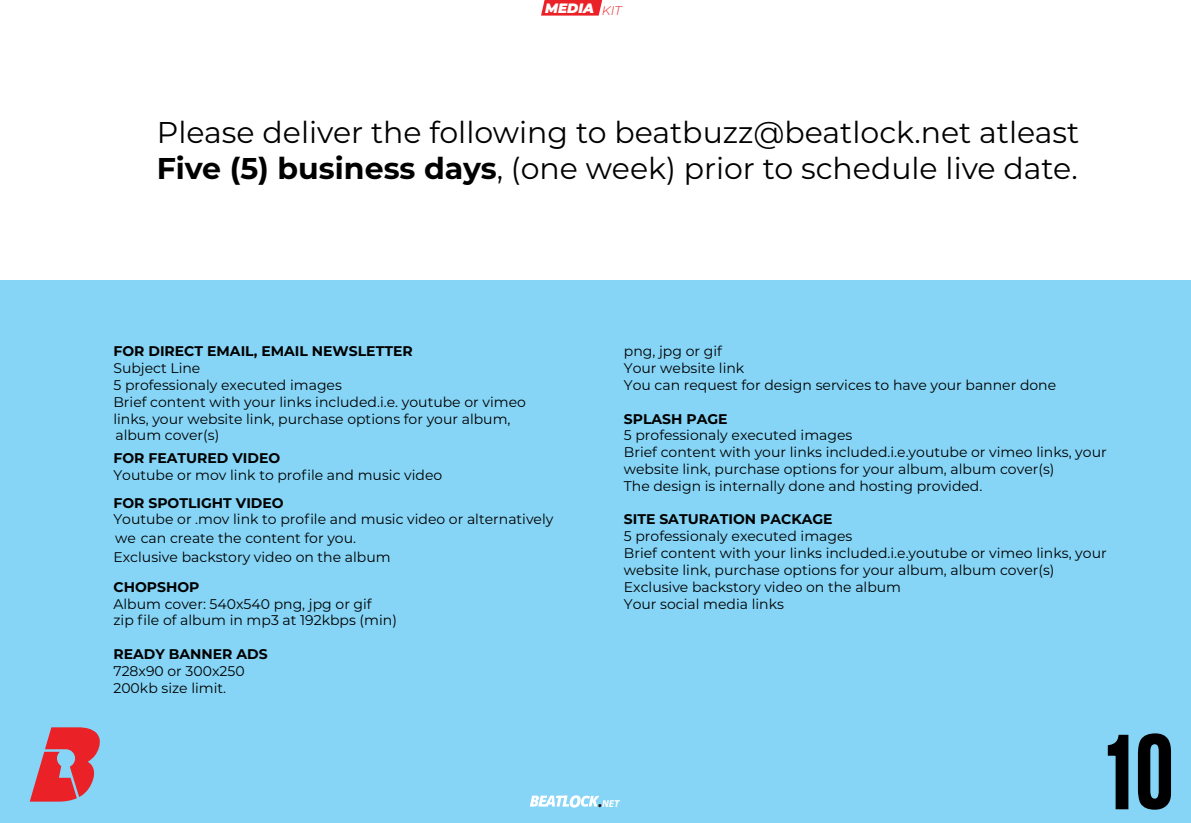
<style>
.page{position:relative;width:1191px;height:823px;background:#fff}
.page>*{position:absolute;margin:0;border:0;box-sizing:border-box;transform-origin:0 0}
.t1{font:500 100px "A750 Sans Cd";color:#000}
.t2{font:30px/36px "Montserrat";color:#000}
.t3{font:14px/16.8px "Montserrat";color:#000}
.t4{font:700 14px "Montserrat";color:#000}
.t5{font:italic 900 13.6px "Montserrat";color:#fff}
.t6{font:italic 700 10px "Myriad Pro";color:#fff}
.s1{font-weight:700}
.s2{font-size:17.2px;color:#231f20}
</style>
<div class="page">
<div style="left:0;top:281px;width:1191px;height:541px;background:#86d5f6"></div>
<svg style="left:1107px;top:733px;width:64px;height:77px"></svg>
<svg style="left:530px;top:795px;width:69px;height:12px"></svg>
<svg style="left:541px;top:0;width:62px;height:16px"></svg>
<svg style="left:30px;top:727px;width:70px;height:74px"></svg>
<p class="t5" style="left:545px;top:-3px;width:78px">MEDIA <sub>KIT</sub></p>
<h2 class="t2" style="left:157px;top:114px;width:924px">Please deliver the following to beatbuzz@beatlock.net atleast<br><span class="s1">Five (5) business days</span>, (one week) prior to schedule live date.</h2>
<p class="t4" style="left:113px;top:341px;width:301px">FOR DIRECT EMAIL, EMAIL NEWSLETTER</p>
<p class="t3" style="left:113px;top:359px;width:414px">Subject Line<br>5 professionaly executed images<br>Brief content with your links included.i.e. youtube or vimeo links, your website link, purchase options for your album,</p>
<p class="t4" style="left:113px;top:448px;width:168px">FOR FEATURED VIDEO</p>
<p class="t4" style="left:113px;top:492px;width:172px">FOR SPOTLIGHT VIDEO</p>
<p class="t3" style="left:113px;top:528px;width:279px;line-height:18.8px">we can create the content for you.<br>Exclusive backstory video on the album</p>
<p class="t4" style="left:113px;top:576px;width:87px">CHOPSHOP</p>
<p class="t3" style="left:113px;top:594px;width:260px">Album cover: 540x540 png, jpg or gif</p>
<p class="t4" style="left:113px;top:643px;width:156px">READY BANNER ADS</p>
<p class="t3" style="left:113px;top:661px;width:133px">728x90 or 300x250<br>200kb size limit.</p>
<p class="t3" style="left:115px;top:426px;width:105px">album cover(s)</p>
<p class="t3" style="left:113px;top:466px;width:330px">Youtube or mov link to profile and music video</p>
<p class="t3" style="left:113px;top:510px;width:441px">Youtube or .mov link to profile and music video or alternatively</p>
<p class="t3" style="left:113px;top:611px;width:285px">zip file of album in mp3 at 192kbps (min)</p>
<p class="t3" style="left:624px;top:342px;width:434px">png, jpg or gif<br>Your website link<br>You can request for design services to have your banner done</p>
<p class="t4" style="left:624px;top:408px;width:105px">SPLASH PAGE</p>
<p class="t3" style="left:624px;top:426px;width:484px">5 professionaly executed images<br>Brief content with your links included.i.e.youtube or vimeo links, your website link, purchase options for your album, album cover(s)<br>The design is internally done and hosting provided.</p>
<p class="t4" style="left:624px;top:509px;width:210px">SITE SATURATION PACKAGE</p>
<p class="t3" style="left:624px;top:527px;width:484px">5 professionaly executed images<br>Brief content with your links included.i.e.youtube or vimeo links, your website link, purchase options for your album, album cover(s)<br>Exclusive backstory video on the album<br>Your social media links</p>
<p class="t6" style="left:598px;top:796px;width:23px"><span class="s2">.</span>NET</p>
<h1 class="t1" style="left:1103px;top:716px;width:70px">10</h1>
</div>
